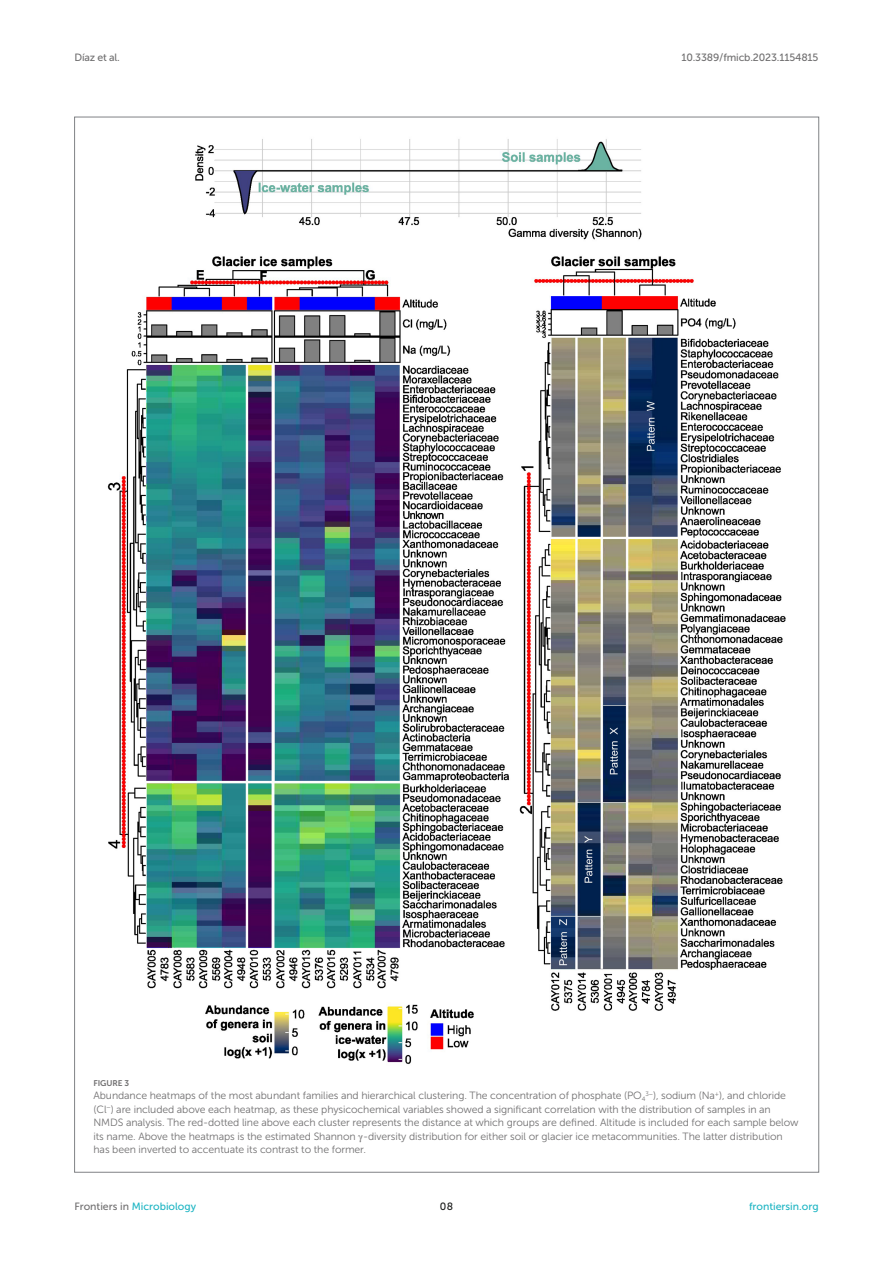
<style>
.page{position:relative;width:893px;height:1263px;background:#fff}
.page>*{position:absolute;margin:0;border:0;box-sizing:border-box;transform-origin:0 0}
.FIG_LEG{font:10.5px/13.5px "Museo Sans 300";letter-spacing:-.01em;color:#706f70}
.t1{font:10.5px "Museo Sans 500";color:#1db5c3}
.t2{font:10.5px "Museo Sans 500";letter-spacing:-.015em;color:#706f70}
.t3{font:10.5px "Museo Sans 500";color:#1b1c1b}
.FIG_HD{font:8.25px "Museo Sans 700";letter-spacing:-.01em;color:#706f70}
.s1{font-family:"STIX General"}
.s2{color:#706f70}
</style>
<div class="page">
<img style="left:107px;top:139px;width:679px;height:926px">
<p class="t2" style="left:74px;top:51px;width:47px">Díaz et al.</p>
<p class="t2" style="left:681px;top:51px;width:139px">10.3389/fmicb.2023.1154815</p>
<p class="FIG_HD" style="left:94px;top:1078px;width:37px">FIGURE 3</p>
<p class="FIG_LEG" style="left:94px;top:1089px;width:707px">Abundance heatmaps of the most abundant families and hierarchical clustering. The concentration of phosphate (PO<sub>4</sub><sup>3</sup><sup>−</sup>), sodium (Na<sup>+</sup>), and chloride (Cl<sup>−</sup>) are included above each heatmap, as these physicochemical variables showed a significant correlation with the distribution of samples in an NMDS analysis. The red-dotted line above each cluster represents the distance at which groups are defined. Altitude is included for each sample below its name. Above the heatmaps is the estimated Shannon <span class="s1">γ</span>-diversity distribution for either soil or glacier ice metacommunities. The latter distribution has been inverted to accentuate its contrast to the former.</p>
<p class="t1" style="left:74px;top:1200px;width:123px"><span class="s2">Frontiers in</span> Microbiology</p>
<p class="t3" style="left:440px;top:1200px;width:15px">08</p>
<p class="t1" style="left:749px;top:1200px;width:71px">frontiersin.org</p>
</div>
